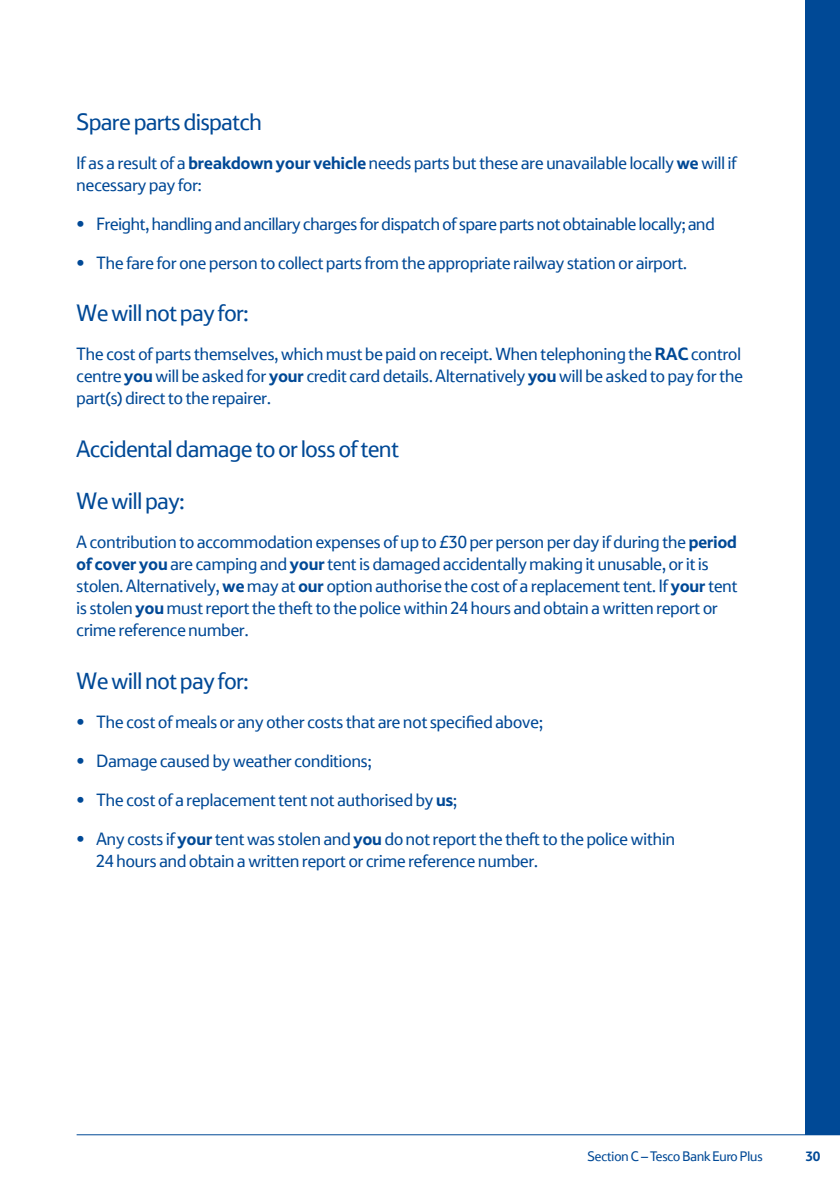
<style>
.page{position:relative;width:840px;height:1191px;background:#fff}
.page>*{position:absolute;margin:0;border:0;box-sizing:border-box;transform-origin:0 0}
.t1{font:24px/52.4px "Tesco Display";letter-spacing:-.01em;color:#004996}
.t2{font:18px/22px "Tesco Display";color:#004996}
.t3{font:14px "Tesco Display";color:#004996}
.t4{font:700 14px "Tesco Display";color:#004996}
.s1{font-weight:700}
</style>
<div class="page">
<div style="left:805px;top:0;width:34px;height:1134px;background:#004996"></div>
<hr style="left:77px;top:1134px;width:762px;height:1px;background:#004996">
<h1 class="t1" style="left:77px;top:94px;width:187px">Spare parts dispatch</h1>
<p class="t2" style="left:77px;top:151px;width:661px">If as a result of a <span class="s1">breakdown your vehicle</span> needs parts but these are unavailable locally <span class="s1">we</span> will if necessary pay for:</p>
<p class="t2" style="left:77px;top:212px;width:639px"><span class="s1">•</span> Freight, handling and ancillary charges for dispatch of spare parts not obtainable locally; and</p>
<p class="t2" style="left:77px;top:251px;width:611px"><span class="s1">•</span> The fare for one person to collect parts from the appropriate railway station or airport.</p>
<h1 class="t1" style="left:77px;top:286px;width:173px">We will not pay for:</h1>
<p class="t2" style="left:77px;top:342px;width:667px;text-align:justify">The cost of parts themselves, which must be paid on receipt. When telephoning the <span class="s1">RAC</span> control centre <span class="s1">you</span> will be asked for <span class="s1">your</span> credit card details. Alternatively <span class="s1">you</span> will be asked to pay for the part(s) direct to the repairer.</p>
<h1 class="t1" style="left:77px;top:421px;width:324px">Accidental damage to or loss of tent<br>We will pay:</h1>
<p class="t2" style="left:77px;top:530px;width:662px">A contribution to accommodation expenses of up to £30 per person per day if during the <span class="s1">period of cover you</span> are camping and <span class="s1">your</span> tent is damaged accidentally making it unusable, or it is stolen. Alternatively, <span class="s1">we</span> may at <span class="s1">our</span> option authorise the cost of a replacement tent. If <span class="s1">your</span> tent is stolen <span class="s1">you</span> must report the theft to the police within 24 hours and obtain a written report or crime reference number.</p>
<h1 class="t1" style="left:77px;top:653px;width:173px">We will not pay for:</h1>
<p class="t2" style="left:77px;top:709px;width:467px"><span class="s1">•</span> The cost of meals or any other costs that are not specified above;</p>
<p class="t2" style="left:77px;top:748px;width:296px"><span class="s1">•</span> Damage caused by weather conditions;</p>
<p class="t2" style="left:77px;top:787px;width:382px"><span class="s1">•</span> The cost of a replacement tent not authorised by <span class="s1">us</span>;</p>
<p class="t2" style="left:96px;top:826px;width:579px;text-indent:-20px"><span class="s1">•</span> Any costs if <span class="s1">your</span> tent was stolen and <span class="s1">you</span> do not report the theft to the police within<br>24 hours and obtain a written report or crime reference number.</p>
<p class="t3" style="left:587px;top:1147px;width:176px">Section C – Tesco Bank Euro Plus</p>
<p class="t4" style="left:805px;top:1148px;width:16px">30</p>
</div>
